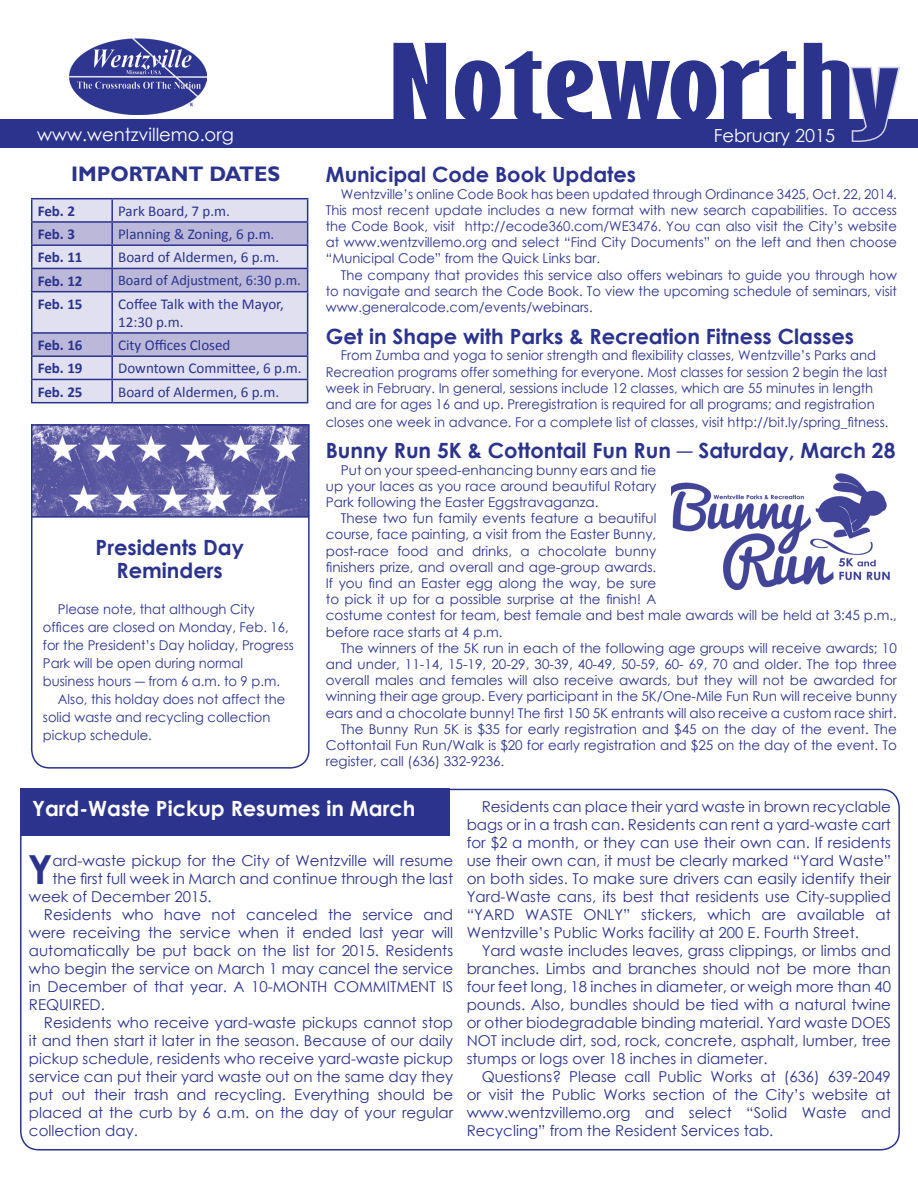
<style>
.page{position:relative;width:918px;height:1188px;background:#fff}
.page>*{position:absolute;margin:0;border:0;box-sizing:border-box;transform-origin:0 0}
.t1{font:700 extra-condensed 99px "Gill Sans";color:#2b338d;scale:2 1}
.t2{font:700 40.05px "Century Gothic";color:#2b338d}
.t3{font:700 21px/22.5px "Century Gothic";color:#2b338d;text-align:center}
.t4{font:700 21px "Century Gothic";color:#fff}
.t5{font:700 21px "Gill Sans";color:#2b338d}
.t6{font:18px "Century Gothic";color:#fff}
.t7{font:15px/18px "Century Gothic";color:#2b338d;text-align:justify}
.t8{font:15px/18px "Calibri";color:#2b338d}
.t9{font:700 15px "Calibri";color:#2b338d}
.t10{font:14.7px "Calibri";color:#2b338d}
.t11{font:13.5px/16.2px "Century Gothic";color:#2b338d;text-align:justify}
.s1{font-weight:400}
</style>
<div class="page">
<img style="left:69px;top:38px;width:137px;height:77px">
<div style="left:0;top:119px;width:918px;height:29px;background:#2b338d"></div>
<svg style="left:850px;top:66px;width:50px;height:76px"></svg>
<div style="left:20px;top:789px;width:429px;height:47px;background:#2b338d"></div>
<hr style="left:31px;top:198px;width:81px;height:1px;background:#2b338d">
<hr style="left:112px;top:198px;width:196px;height:1px;background:#2b338d">
<svg style="left:31px;top:199px;width:277px;height:203px;background:#c8c7e2"></svg>
<hr style="left:31px;top:402px;width:81px;height:1px;background:#2b338d">
<hr style="left:112px;top:402px;width:196px;height:1px;background:#2b338d">
<img style="left:671px;top:473px;width:219px;height:116px">
<svg style="left:31px;top:424px;width:279px;height:345px"></svg>
<hr style="left:32px;top:516px;width:277px;height:2px;background:#2b338d">
<p class="t6" style="left:37px;top:122px;width:198px">www.wentzvillemo.org</p>
<p class="t1" style="left:388px;top:23px;width:235px">Noteworth</p>
<p class="t6" style="left:714px;top:123px;width:123px">February 2015</p>
<p class="t1" style="left:850px;top:30px;width:26px">y</p>
<p class="t5" style="left:71px;top:162px;width:210px">IMPORTANT DATES</p>
<p class="t3" style="left:326px;top:163px;width:312px">Municipal Code Book Updates</p>
<p class="t11" style="left:326px;top:185px;width:573px;text-indent:15px">Wentzville’s online Code Book has been updated through Ordinance 3425, Oct. 22, 2014.<br>This most recent update includes a new format with new search capabilities. To access the Code Book, visit http://ecode360.com/WE3476. You can also visit the City’s website at www.wentzvillemo.org and select “Find City Documents” on the left and then choose “Municipal Code” from the Quick Links bar.</p>
<p class="t11" style="left:326px;top:266px;width:573px;text-indent:15px">The company that provides this service also offers webinars to guide you through how to navigate and search the Code Book. To view the upcoming schedule of seminars, visit www.generalcode.com/events/webinars.</p>
<p class="t3" style="left:326px;top:324px;width:530px">Get in Shape with Parks &amp; Recreation Fitness Classes</p>
<p class="t11" style="left:326px;top:347px;width:563px;text-align:left;text-indent:15px">From Zumba and yoga to senior strength and flexibility classes, Wentzville’s Parks and Recreation programs offer something for everyone. Most classes for session 2 begin the last week in February. In general, sessions include 12 classes, which are 55 minutes in length and are for ages 16 and up. Preregistration is required for all programs; and registration</p>
<p class="t11" style="left:326px;top:414px;width:564px">closes one week in advance. For a complete list of classes, visit http://bit.ly/spring_fitness.</p>
<p class="t3" style="left:326px;top:439px;width:571px">Bunny Run 5K &amp; Cottontail Fun Run <span class="s1">―</span> Saturday, March 28</p>
<p class="t11" style="left:326px;top:461px;width:332px;text-indent:15px">Put on your speed-enhancing bunny ears and tie up your laces as you race around beautiful Rotary Park following the Easter Eggstravaganza.</p>
<p class="t11" style="left:326px;top:510px;width:573px;text-align:left;text-indent:15px">These two fun family events feature a beautiful<br>course, face painting, a visit from the Easter Bunny,<br>post-race food and drinks, a chocolate bunny<br>finishers prize, and overall and age-group awards.<br>If you find an Easter egg along the way, be sure<br>to pick it up for a possible surprise at the finish! A<br>costume contest for team, best female and best male awards will be held at 3:45 p.m., before race starts at 4 p.m.</p>
<p class="t11" style="left:326px;top:640px;width:573px;text-indent:15px">The winners of the 5K run in each of the following age groups will receive awards; 10 and under, 11-14, 15-19, 20-29, 30-39, 40-49, 50-59, 60- 69, 70 and older. The top three overall males and females will also receive awards, but they will not be awarded for winning their age group. Every participant in the 5K/One-Mile Fun Run will receive bunny ears and a chocolate bunny! The first 150 5K entrants will also receive a custom race shirt.</p>
<p class="t11" style="left:326px;top:721px;width:573px;text-indent:15px">The Bunny Run 5K is $35 for early registration and $45 on the day of the event. The Cottontail Fun Run/Walk is $20 for early registration and $25 on the day of the event. To register, call (636) 332-9236.</p>
<p class="t4" style="left:32px;top:793px;width:385px">Yard-Waste Pickup Resumes in March</p>
<p class="t2" style="left:28px;top:839px;width:26px">Y</p>
<p class="t7" style="left:53px;top:851px;width:402px">ard-waste pickup for the City of Wentzville will resume</p>
<p class="t9" style="left:38px;top:201px;width:39px">Feb. 2</p>
<p class="t8" style="left:118px;top:202px;width:113px">Park Board, 7 p.m.</p>
<p class="t9" style="left:38px;top:225px;width:39px">Feb. 3</p>
<p class="t8" style="left:118px;top:225px;width:158px">Planning &amp; Zoning, 6 p.m.</p>
<p class="t9" style="left:38px;top:248px;width:46px">Feb. 11</p>
<p class="t8" style="left:118px;top:249px;width:162px">Board of Aldermen, 6 p.m.</p>
<p class="t9" style="left:38px;top:271px;width:46px">Feb. 12</p>
<p class="t10" style="left:118px;top:271px;width:184px">Board of Adjustment, 6:30 p.m.</p>
<p class="t9" style="left:38px;top:294px;width:46px">Feb. 15</p>
<p class="t8" style="left:118px;top:295px;width:167px">Coffee Talk with the Mayor,<br>12:30 p.m.</p>
<p class="t9" style="left:38px;top:336px;width:46px">Feb. 16</p>
<p class="t8" style="left:118px;top:336px;width:114px">City Offices Closed</p>
<p class="t9" style="left:38px;top:359px;width:46px">Feb. 19</p>
<p class="t8" style="left:118px;top:360px;width:185px">Downtown Committee, 6 p.m.</p>
<p class="t9" style="left:38px;top:382px;width:46px">Feb. 25</p>
<p class="t8" style="left:118px;top:383px;width:162px">Board of Aldermen, 6 p.m.</p>
<p class="t3" style="left:96px;top:536px;width:150px">Presidents Day<br>Reminders</p>
<p class="t11" style="left:43px;top:600px;width:252px;line-height:18px;text-align:left;text-indent:15px">Please note, that although City offices are closed on Monday, Feb. 16, for the President’s Day holiday, Progress Park will be open during normal business hours ― from 6 a.m. to 9 p.m.</p>
<p class="t11" style="left:43px;top:690px;width:244px;line-height:18px;text-align:left;text-indent:15px">Also, this holday does not affect the solid waste and recycling collection pickup schedule.</p>
<p class="t7" style="left:467px;top:797px;width:426px;text-indent:15px">Residents can place their yard waste in brown recyclable bags or in a trash can. Residents can rent a yard-waste cart for $2 a month, or they can use their own can. If residents use their own can, it must be clearly marked “Yard Waste” on both sides. To make sure drivers can easily identify their Yard-Waste cans, its best that residents use City-supplied “YARD WASTE ONLY” stickers, which are available at Wentzville’s Public Works facility at 200 E. Fourth Street.</p>
<p class="t7" style="left:467px;top:941px;width:426px;text-indent:15px">Yard waste includes leaves, grass clippings, or limbs and branches. Limbs and branches should not be more than four feet long, 18 inches in diameter, or weigh more than 40 pounds. Also, bundles should be tied with a natural twine or other biodegradable binding material. Yard waste DOES NOT include dirt, sod, rock, concrete, asphalt, lumber, tree stumps or logs over 18 inches in diameter.</p>
<p class="t7" style="left:467px;top:1067px;width:426px;text-indent:15px">Questions? Please call Public Works at (636) 639-2049 or visit the Public Works section of the City’s website at www.wentzvillemo.org and select “Solid Waste and Recycling” from the Resident Services tab.</p>
<p class="t7" style="left:53px;top:869px;width:402px">the first full week in March and continue through the last</p>
<p class="t7" style="left:29px;top:887px;width:184px">week of December 2015.</p>
<p class="t7" style="left:29px;top:905px;width:426px;text-indent:15px">Residents who have not canceled the service and were receiving the service when it ended last year will automatically be put back on the list for 2015. Residents who begin the service on March 1 may cancel the service in December of that year. A 10-MONTH COMMITMENT IS REQUIRED.</p>
<p class="t7" style="left:29px;top:1013px;width:426px;text-indent:15px">Residents who receive yard-waste pickups cannot stop it and then start it later in the season. Because of our daily pickup schedule, residents who receive yard-waste pickup service can put their yard waste out on the same day they put out their trash and recycling. Everything should be placed at the curb by 6 a.m. on the day of your regular collection day.</p>
</div>
